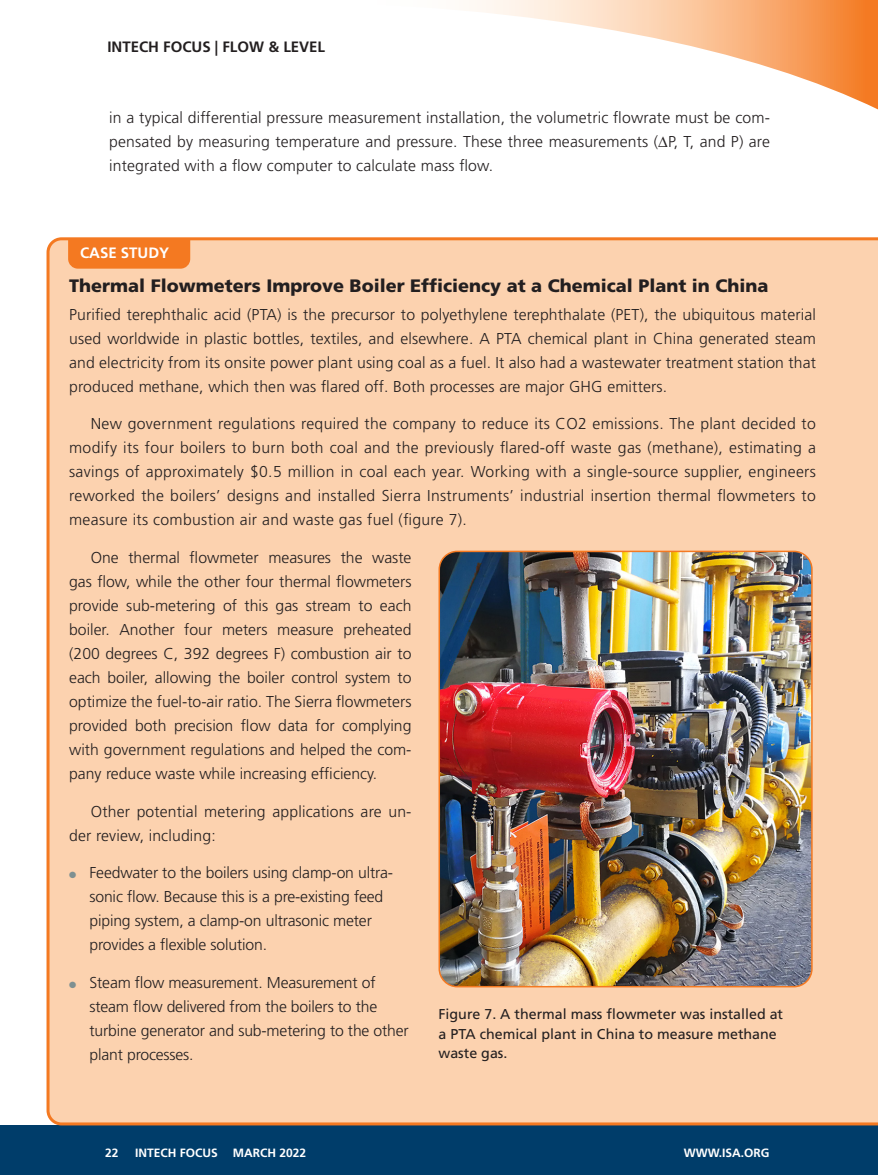
<style>
.page{position:relative;width:878px;height:1175px;background:#fff}
.page>*{position:absolute;margin:0;border:0;box-sizing:border-box;transform-origin:0 0}
.Dept_subhead{font:900 18px "Frutiger";color:#231f20}
.text{font:300 15.75px/24px "Frutiger";letter-spacing:-.01em;color:#231f20;text-align:justify}
.no_indent{font:300 15.75px/24px "Frutiger";letter-spacing:.01em;color:#231f20;text-align:justify}
.text-2{font:300 15.75px/24px "Frutiger";letter-spacing:.01em;color:#231f20}
.t1{font:700 15px "Frutiger";color:#231f20}
.Subhead2{font:700 15px "Frutiger";color:#fff}
.Captions{font:14.25px/19.5px "Frutiger";color:#231f20}
.t2{font:700 12px "Frutiger";color:#fff}
.s1{font-family:"Arial Narrow";font-weight:400}
.s2{color:#7e9091}
</style>
<div class="page">
<div style="left:0;top:1125px;width:878px;height:49px;background:#003d6a"></div>
<svg style="left:469px;top:0;width:409px;height:110px"></svg>
<div style="left:46px;top:237px;width:832px;height:888px;background:#fcd2af"></div>
<div style="left:68px;top:239px;width:122px;height:30px;background:#f47921"></div>
<img style="left:439px;top:551px;width:372px;height:435px">
<div style="left:438px;top:550px;width:374px;height:437px;border:2px solid #f47921;border-radius:18px"></div>
<p class="t1" style="left:107px;top:38px;width:219px">INTECH FOCUS | FLOW &amp; LEVEL</p>
<p class="text" style="left:109px;top:105px;width:662px">in a typical differential pressure measurement installation, the volumetric flowrate must be com&shy;pensated by measuring temperature and pressure. These three measurements (<span class="s1">∆</span>P, T, and P) are integrated with a flow computer to calculate mass flow.</p>
<p class="Subhead2" style="left:80px;top:244px;width:91px">CASE STUDY</p>
<p class="Dept_subhead" style="left:69px;top:274px;width:700px">Thermal Flowmeters Improve Boiler Efficiency at a Chemical Plant in China</p>
<p class="no_indent" style="left:69px;top:303px;width:748px">Purified terephthalic acid (PTA) is the precursor to polyethylene terephthalate (PET), the ubiquitous material used worldwide in plastic bottles, textiles, and elsewhere. A PTA chemical plant in China generated steam and electricity from its onsite power plant using coal as a fuel. It also had a wastewater treatment station that produced methane, which then was flared off. Both processes are major GHG emitters.</p>
<p class="text" style="left:69px;top:412px;width:748px;text-indent:22px">New government regulations required the company to reduce its CO2 emissions. The plant decided to modify its four boilers to burn both coal and the previously flared-off waste gas (methane), estimating a savings of approximately $0.5 million in coal each year. Working with a single-source supplier, engineers reworked the boilers’ designs and installed Sierra Instruments’ industrial insertion thermal flowmeters to measure its combustion air and waste gas fuel (figure 7).</p>
<p class="text" style="left:69px;top:546px;width:344px;text-indent:22px">One thermal flowmeter measures the waste gas flow, while the other four thermal flowmeters provide sub-metering of this gas stream to each boiler. Another four meters measure preheated (200 degrees C, 392 degrees F) combustion air to each boiler, allowing the boiler control system to optimize the fuel-to-air ratio. The Sierra flowmeters provided both precision flow data for complying with government regulations and helped the com&shy;pany reduce waste while increasing efficiency.</p>
<p class="text-2" style="left:69px;top:799px;width:344px;text-indent:22px">Other potential metering applications are un&shy;der review, including:</p>
<p class="text" style="left:89px;top:861px;width:305px;text-align:left;text-indent:-20px"><span class="s2">●</span> Feedwater to the boilers using clamp-on ultra&shy;sonic flow. Because this is a pre-existing feed piping system, a clamp-on ultrasonic meter provides a flexible solution.</p>
<p class="text" style="left:89px;top:970px;width:321px;text-align:left;text-indent:-20px"><span class="s2">●</span> Steam flow measurement. Measurement of steam flow delivered from the boilers to the turbine generator and sub-metering to the other plant processes.</p>
<p class="Captions" style="left:438px;top:1004px;width:346px">Figure 7. A thermal mass flowmeter was installed at a PTA chemical plant in China to measure methane waste gas.</p>
<p class="t2" style="left:105px;top:1145px;width:15px">22</p>
<p class="t2" style="left:135px;top:1145px;width:172px">INTECH FOCUS MARCH 2022</p>
<p class="t2" style="left:683px;top:1145px;width:87px">WWW.ISA.ORG</p>
</div>
